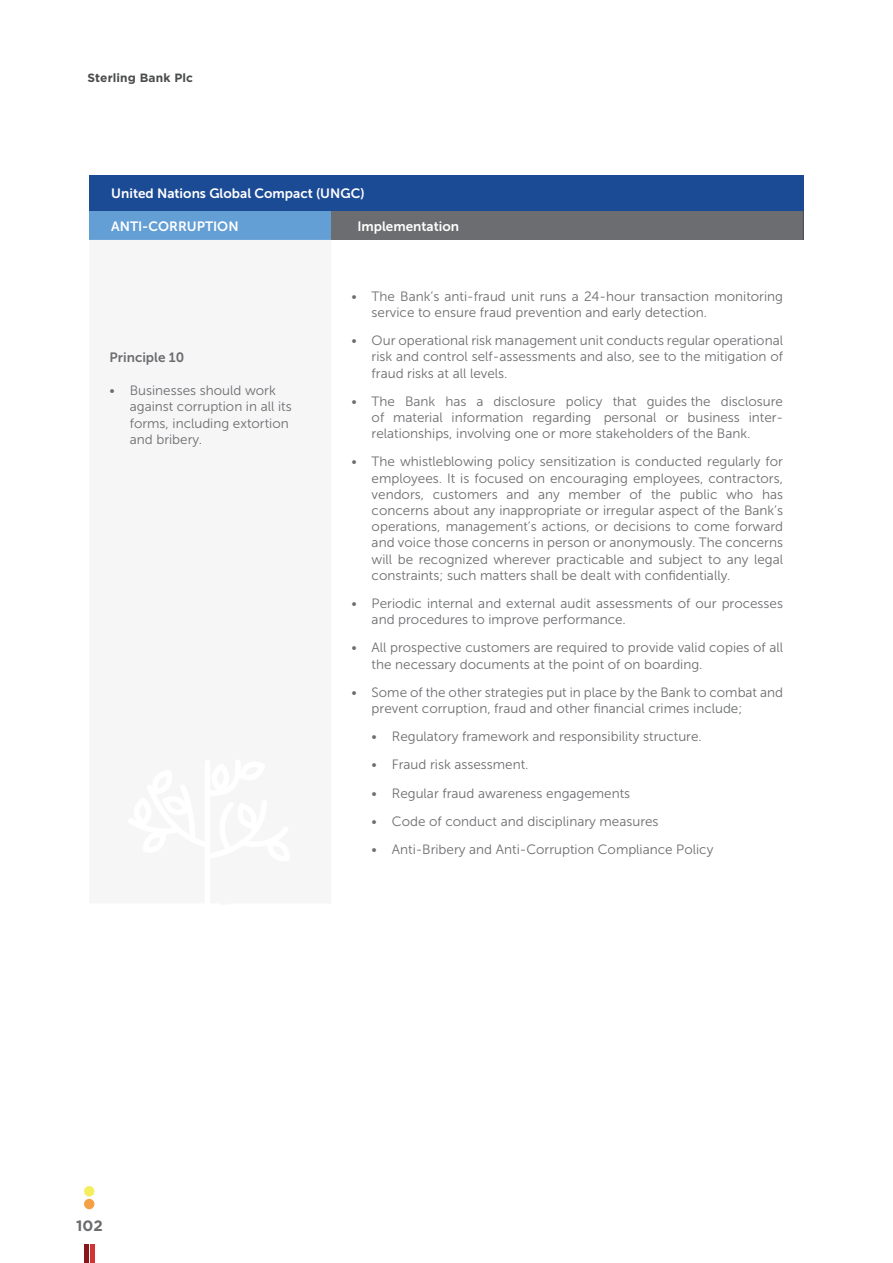
<style>
.page{position:relative;width:893px;height:1263px;background:#fff}
.page>*{position:absolute;margin:0;border:0;box-sizing:border-box;transform-origin:0 0}
.t1{font:700 15px "Gotham";color:#6c6d70}
.t2{font:13.5px/16.2px "Museo Sans 300";color:#6c6d70}
.t3{font:13.5px "Museo Sans 700";color:#fff}
.t4{font:13.5px "Museo Sans 700";color:#6c6d70}
.t5{font:700 12px "Gotham";letter-spacing:.01em;color:#4b4c4d}
</style>
<div class="page">
<hr style="left:84px;top:1245px;width:4px;height:18px;background:#8a161d">
<hr style="left:91px;top:1245px;width:4px;height:18px;background:#d13434">
<div style="left:84px;top:1186px;width:10px;height:10px;background:#f4ee5e;border-radius:50%"></div>
<div style="left:84px;top:1199px;width:10px;height:10px;background:#f6a045;border-radius:50%"></div>
<div style="left:89px;top:175px;width:714px;height:36px;background:#1c4b95"></div>
<div style="left:89px;top:211px;width:242px;height:29px;background:#639ed5"></div>
<div style="left:331px;top:211px;width:472px;height:29px;background:#6c6d70"></div>
<svg style="left:803px;top:211px;width:1px;height:29px"></svg>
<p class="t5" style="left:88px;top:71px;width:107px">Sterling Bank Plc</p>
<p class="t3" style="left:111px;top:186px;width:255px">United Nations Global Compact (UNGC)</p>
<p class="t3" style="left:111px;top:218px;width:129px">ANTI-CORRUPTION</p>
<p class="t3" style="left:357px;top:218px;width:103px">Implementation</p>
<p class="t4" style="left:110px;top:349px;width:76px">Principle 10</p>
<p class="t2" style="left:130px;top:382px;width:163px;text-indent:-20px">• Businesses should work against corruption in all its forms, including extortion and bribery.</p>
<p class="t2" style="left:372px;top:288px;width:413px;text-indent:-20px">• The Bank’s anti-fraud unit runs a 24-hour transaction monitoring service to ensure fraud prevention and early detection.</p>
<p class="t2" style="left:372px;top:332px;width:413px;text-align:justify;text-indent:-20px">• Our operational risk management unit conducts regular operational risk and control self-assessments and also, see to the mitigation of fraud risks at all levels.</p>
<p class="t2" style="left:372px;top:393px;width:413px;text-align:justify;text-indent:-20px">• The Bank has a disclosure policy that guides the disclosure of material information regarding personal or business inter&shy;relationships, involving one or more stakeholders of the Bank.</p>
<p class="t2" style="left:372px;top:454px;width:413px;text-align:justify;text-indent:-20px">• The whistleblowing policy sensitization is conducted regularly for employees. It is focused on encouraging employees, contractors, vendors, customers and any member of the public who has concerns about any inappropriate or irregular aspect of the Bank’s operations, management’s actions, or decisions to come forward and voice those concerns in person or anonymously. The concerns will be recognized wherever practicable and subject to any legal constraints; such matters shall be dealt with confidentially.</p>
<p class="t2" style="left:372px;top:595px;width:413px;text-indent:-20px">• Periodic internal and external audit assessments of our processes and procedures to improve performance.</p>
<p class="t2" style="left:372px;top:640px;width:413px;text-indent:-20px">• All prospective customers are required to provide valid copies of all the necessary documents at the point of on boarding.</p>
<p class="t2" style="left:372px;top:684px;width:413px;text-indent:-20px">• Some of the other strategies put in place by the Bank to combat and prevent corruption, fraud and other financial crimes include;</p>
<p class="t2" style="left:372px;top:728px;width:332px">• Regulatory framework and responsibility structure.</p>
<p class="t2" style="left:372px;top:757px;width:158px">• Fraud risk assessment.</p>
<p class="t2" style="left:372px;top:785px;width:260px">• Regular fraud awareness engagements</p>
<p class="t2" style="left:372px;top:813px;width:288px">• Code of conduct and disciplinary measures</p>
<p class="t2" style="left:372px;top:841px;width:343px">• Anti-Bribery and Anti-Corruption Compliance Policy</p>
<p class="t1" style="left:76px;top:1216px;width:28px">102</p>
</div>
